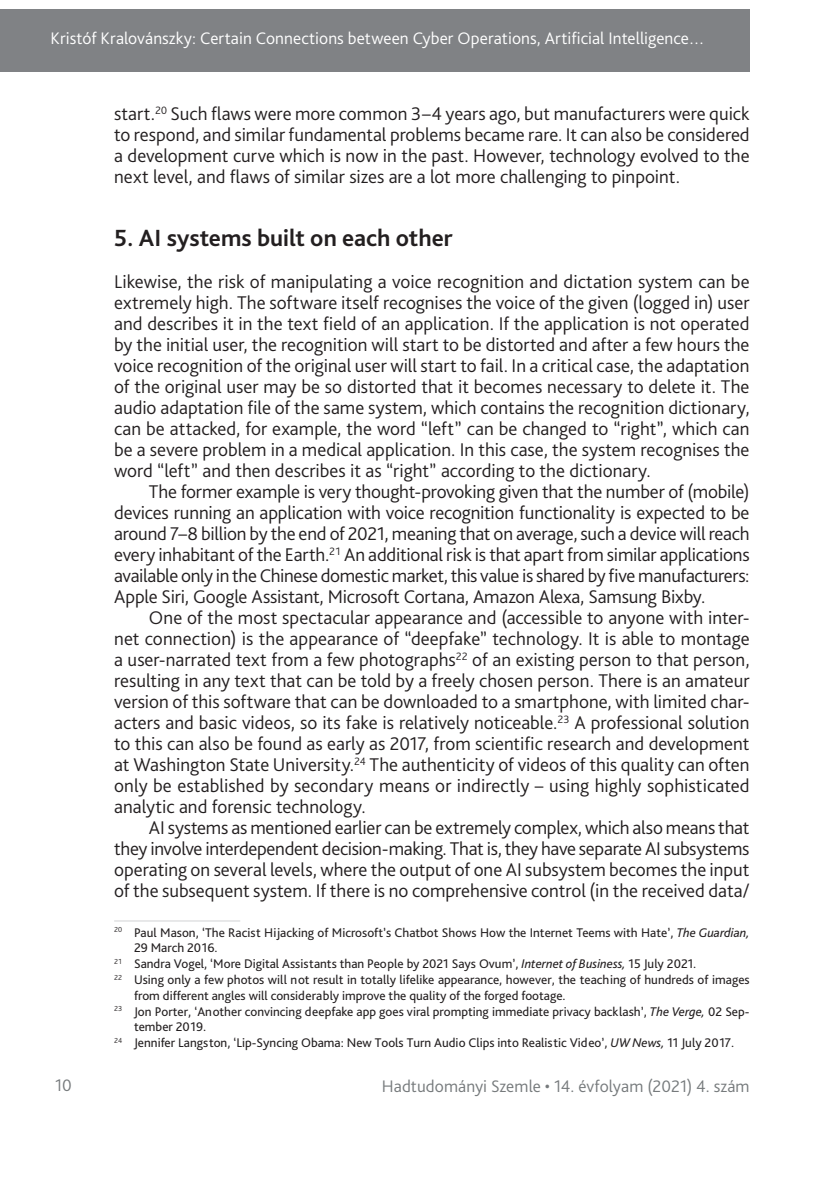
<style>
.page{position:relative;width:834px;height:1181px;background:#fff}
.page>*{position:absolute;margin:0;border:0;box-sizing:border-box;transform-origin:0 0}
._1_1__Head{font:700 24.5px "Bliss Pro";color:#231f20}
._1__Body{font:300 19.25px/21px "Bliss Pro";color:#231f20;text-align:justify}
._2__Body_1st_paragra{font:300 19.25px/21px "Bliss Pro";letter-spacing:.005em;color:#231f20;text-align:justify}
.t1{font:300 17.5px "Bliss Pro";letter-spacing:.01em;color:#fff}
.t2{font:300 17.5px "Bliss Pro";letter-spacing:.005em;color:#767a7c}
.Lábjegyzet{font:13.12px/15.8px "Bliss Pro";color:#231f20}
.s1{font-style:italic}
</style>
<div class="page">
<div style="left:0;top:9px;width:749px;height:63px;background:#808285"></div>
<hr style="left:114px;top:920px;width:126px;height:1px;background:#d1d2d4">
<p class="t1" style="left:51px;top:27px;width:655px">Kristóf Kralovánszky: Certain Connections between Cyber Operations, Artificial Intelligence…</p>
<p class="_1__Body" style="left:114px;top:103px;width:637px">start.<sup>20</sup> Such flaws were more common 3–4 years ago, but manufacturers were quick to respond, and similar fundamental problems became rare. It can also be considered a development curve which is now in the past. However, technology evolved to the next level, and flaws of similar sizes are a lot more challenging to pinpoint.</p>
<p class="_1_1__Head" style="left:114px;top:223px;width:340px">5. AI systems built on each other</p>
<p class="_2__Body_1st_paragra" style="left:114px;top:271px;width:637px">Likewise, the risk of manipulating a voice recognition and dictation system can be extremely high. The software itself recognises the voice of the given (logged in) user and describes it in the text field of an application. If the application is not operated by the initial user, the recognition will start to be distorted and after a few hours the voice recognition of the original user will start to fail. In a critical case, the adaptation of the original user may be so distorted that it becomes necessary to delete it. The audio adaptation file of the same system, which contains the recognition dictionary, can be attacked, for example, the word “left” can be changed to “right”, which can be a severe problem in a medical application. In this case, the system recognises the word “left” and then describes it as “right” according to the dictionary.</p>
<p class="_1__Body" style="left:114px;top:481px;width:637px;text-indent:35px">The former example is very thought-provoking given that the number of (mobile) devices running an application with voice recognition functionality is expected to be around 7–8 billion by the end of 2021, meaning that on average, such a device will reach every inhabitant of the Earth.<sup>21</sup> An additional risk is that apart from similar applications available only in the Chinese domestic market, this value is shared by five manufacturers:<br>Apple Siri, Google Assistant, Microsoft Cortana, Amazon Alexa, Samsung Bixby.</p>
<p class="_1__Body" style="left:114px;top:607px;width:637px;text-indent:35px">One of the most spectacular appearance and (accessible to anyone with inter&shy;net connection) is the appearance of “deepfake” technology. It is able to montage a user-narrated text from a few photographs<sup>22</sup> of an existing person to that person, resulting in any text that can be told by a freely chosen person. There is an amateur version of this software that can be downloaded to a smartphone, with limited char&shy;acters and basic videos, so its fake is relatively noticeable.<sup>23</sup> A professional solution to this can also be found as early as 2017, from scientific research and development at Washington State University.<sup>24</sup> The authenticity of videos of this quality can often only be established by secondary means or indirectly – using highly sophisticated analytic and forensic technology.</p>
<p class="_1__Body" style="left:114px;top:817px;width:637px;text-indent:35px">AI systems as mentioned earlier can be extremely complex, which also means that they involve interdependent decision-making. That is, they have separate AI subsystems operating on several levels, where the output of one AI subsystem becomes the input of the subsequent system. If there is no comprehensive control (in the received data/</p>
<p class="Lábjegyzet" style="left:134px;top:924px;width:617px;text-indent:-20px"><sup>20</sup> Paul Mason, ‘The Racist Hijacking of Microsoft’s Chatbot Shows How the Internet Teems with Hate’, <span class="s1">The Guardian,<br></span>29 March 2016.</p>
<p class="Lábjegyzet" style="left:114px;top:955px;width:583px"><sup>21</sup> Sandra Vogel, ‘More Digital Assistants than People by 2021 Says Ovum’, <span class="s1">Internet of Business,</span> 15 July 2021.</p>
<p class="Lábjegyzet" style="left:134px;top:971px;width:617px;text-indent:-20px"><sup>22</sup> Using only a few photos will not result in totally lifelike appearance, however, the teaching of hundreds of images from different angles will considerably improve the quality of the forged footage.</p>
<p class="Lábjegyzet" style="left:134px;top:1003px;width:617px;text-indent:-20px"><sup>23</sup> Jon Porter, ‘Another convincing deepfake app goes viral prompting immediate privacy backlash’, <span class="s1">The Verge,</span> 02 Sep&shy;tember 2019.</p>
<p class="Lábjegyzet" style="left:114px;top:1034px;width:621px"><sup>24</sup> Jennifer Langston, ‘Lip-Syncing Obama: New Tools Turn Audio Clips into Realistic Video’, <span class="s1">UW News,</span> 11 July 2017.</p>
<p class="t2" style="left:55px;top:1074px;width:18px">10</p>
<p class="t2" style="left:382px;top:1075px;width:369px">Hadtudományi Szemle • 14. évfolyam (2021) 4. szám</p>
</div>
